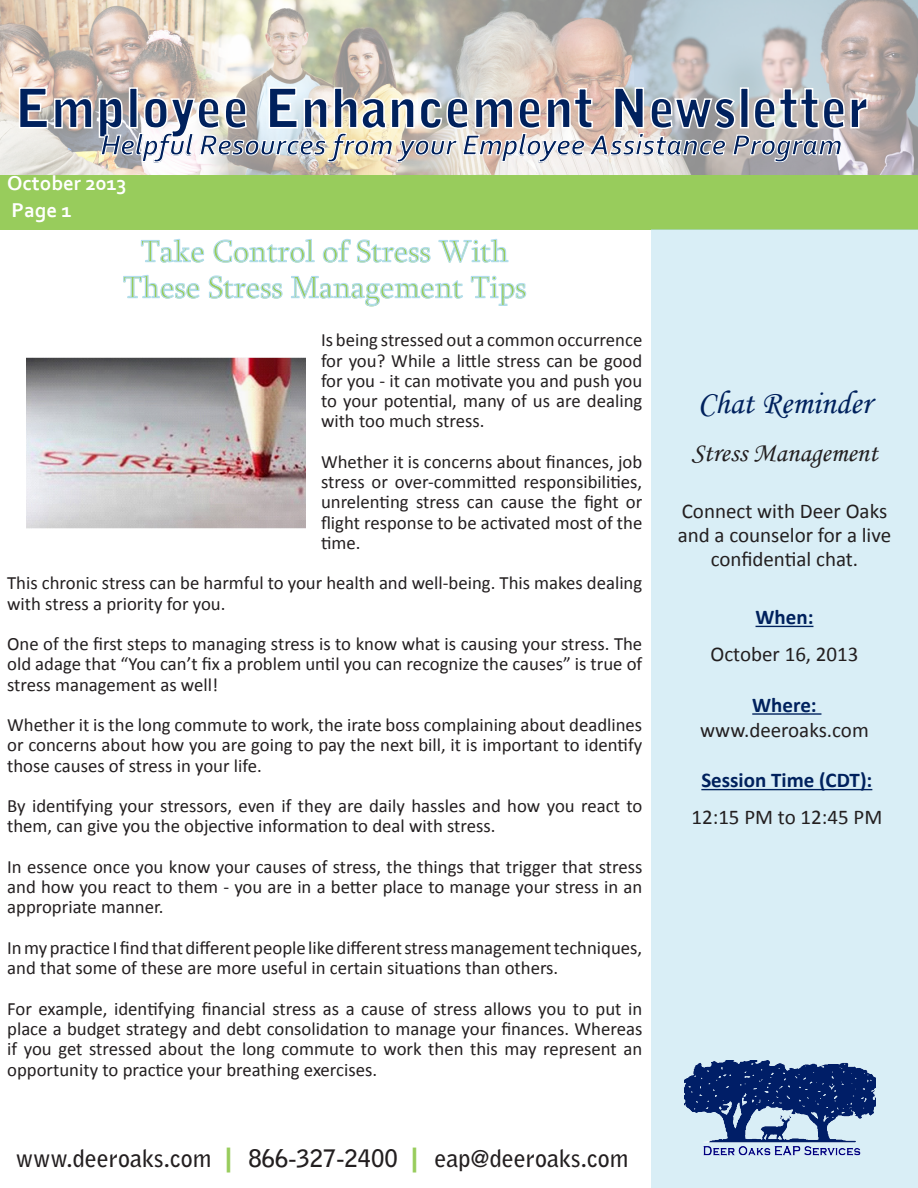
<style>
.page{position:relative;width:918px;height:1188px;background:#fff}
.page>*{position:absolute;margin:0;border:0;box-sizing:border-box;transform-origin:0 0}
.t1{font:900 54px "Bell Gothic Std";color:#00215d}
.t2{font:33px "Monotype Corsiva";color:#00215d}
.t3{font:31.5px "Sylfaen";color:#98cc5c}
.t4{font:italic 700 30px "Corbel";color:#00215d}
.t5{font:27px "Monotype Corsiva";color:#231f20}
.t6{font:700 24px "Bell Gothic Std";color:#231f20}
.t7{font:21px/24px "Calibri";color:#231f20;text-align:center}
.t8{font:700 21px "Calibri";color:#00215d}
.t9{font:700 21px "Corbel";color:#fff}
.t10{font:18.75px/20.2px "Calibri";color:#231f20;text-align:justify}
.s1{font-family:"Arial";font-weight:900;font-size:27px;color:#98cc5c}
</style>
<div class="page">
<div style="left:0;top:175px;width:918px;height:55px;background:#98cc5c"></div>
<div style="left:651px;top:230px;width:267px;height:958px;background:#d9eef6"></div>
<hr style="left:756px;top:626px;width:57px;height:1px;background:#00215d">
<hr style="left:752px;top:713px;width:69px;height:2px;background:#00215d">
<hr style="left:701px;top:789px;width:171px;height:1px;background:#00215d">
<img style="left:684px;top:1060px;width:192px;height:96px">
<svg style="left:0;top:0;width:918px;height:175px;background:#cbc5be"></svg>
<svg style="left:18px;top:87px;width:851px;height:76px"></svg>
<svg style="left:123px;top:238px;width:404px;height:69px"></svg>
<img style="left:26px;top:357px;width:280px;height:172px">
<p class="t1" style="left:15px;top:77px;width:856px">Employee Enhancement Newsletter</p>
<p class="t4" style="left:100px;top:126px;width:743px">Helpful Resources from your Employee Assistance Program</p>
<p class="t9" style="left:7px;top:170px;width:121px">October 2013</p>
<p class="t9" style="left:12px;top:197px;width:62px">Page 1</p>
<p class="t3" style="left:141px;top:230px;width:369px">Take Control of Stress With</p>
<p class="t3" style="left:123px;top:266px;width:405px">These Stress Management Tips</p>
<p class="t10" style="left:321px;top:330px;width:323px">Is being stressed out a common occurrence for you? While a little stress can be good for you - it can motivate you and push you to your potential, many of us are dealing with too much stress.</p>
<p class="t10" style="left:321px;top:452px;width:323px">Whether it is concerns about finances, job stress or over-committed responsibilities, unrelenting stress can cause the fight or flight response to be activated most of the time.</p>
<p class="t10" style="left:7px;top:573px;width:637px">This chronic stress can be harmful to your health and well-being. This makes dealing with stress a priority for you.</p>
<p class="t10" style="left:7px;top:634px;width:637px">One of the first steps to managing stress is to know what is causing your stress. The old adage that “You can’t fix a problem until you can recognize the causes” is true of stress management as well!</p>
<p class="t10" style="left:7px;top:715px;width:637px">Whether it is the long commute to work, the irate boss complaining about deadlines or concerns about how you are going to pay the next bill, it is important to identify those causes of stress in your life.</p>
<p class="t10" style="left:7px;top:796px;width:637px">By identifying your stressors, even if they are daily hassles and how you react to them, can give you the objective information to deal with stress.</p>
<p class="t10" style="left:7px;top:857px;width:637px">In essence once you know your causes of stress, the things that trigger that stress and how you react to them - you are in a better place to manage your stress in an appropriate manner.</p>
<p class="t10" style="left:7px;top:938px;width:637px">In my practice I find that different people like different stress management techniques, and that some of these are more useful in certain situations than others.</p>
<p class="t10" style="left:7px;top:998px;width:637px">For example, identifying financial stress as a cause of stress allows you to put in place a budget strategy and debt consolidation to manage your finances. Whereas if you get stressed about the long commute to work then this may represent an opportunity to practice your breathing exercises.</p>
<p class="t6" style="left:16px;top:1143px;width:614px">www.deeroaks.com <span class="s1">|</span> 866-327-2400 <span class="s1">|</span> eap@deeroaks.com</p>
<p class="t2" style="left:698px;top:383px;width:175px">Chat Reminder</p>
<p class="t5" style="left:691px;top:437px;width:188px">Stress Management</p>
<p class="t7" style="left:678px;top:500px;width:215px">Connect with Deer Oaks and a counselor for a live confidential chat.</p>
<p class="t8" style="left:756px;top:604px;width:59px">When:</p>
<p class="t7" style="left:710px;top:642px;width:150px">October 16, 2013</p>
<p class="t8" style="left:752px;top:691px;width:66px">Where:</p>
<p class="t7" style="left:700px;top:718px;width:170px">www.deeroaks.com</p>
<p class="t8" style="left:701px;top:767px;width:173px">Session Time (CDT):</p>
<p class="t7" style="left:691px;top:806px;width:192px">12:15 PM to 12:45 PM</p>
</div>
